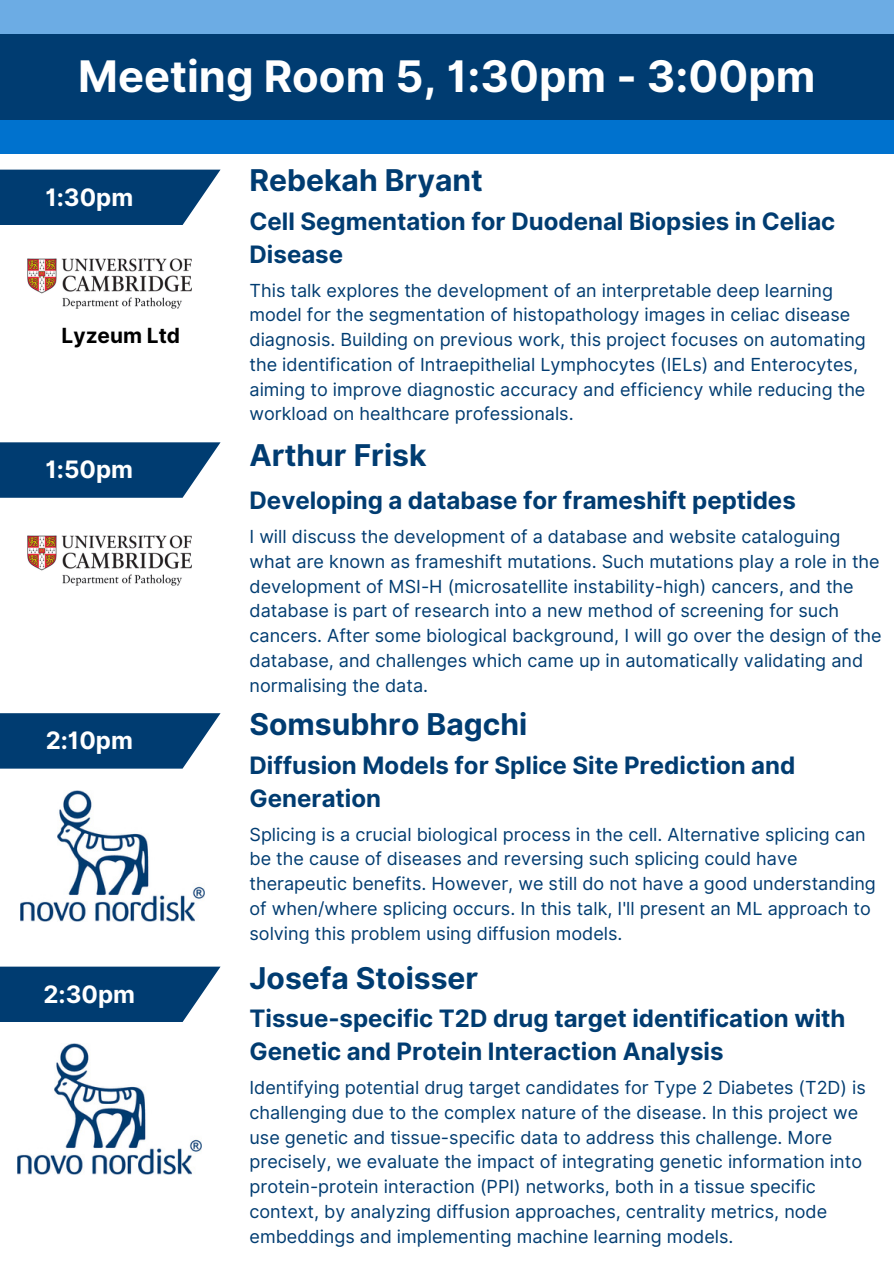
<style>
.page{position:relative;width:894px;height:1264px;background:#fff}
.page>*{position:absolute;margin:0;border:0;box-sizing:border-box;transform-origin:0 0}
.t1{font:700 43.5px "Inter";color:#fff}
.t2{font:700 30px "Inter";color:#003c71}
.t3{font:700 24px/32.7px "Inter";color:#003c71}
.t4{font:700 24px "Inter";color:#fff}
.t5{font:700 20.85px "Inter";color:#000}
.t6{font:18px/24.8px "Inter";color:#003c71}
</style>
<div class="page">
<div style="left:0;top:0;width:893px;height:35px;background:#6cace4"></div>
<div style="left:0;top:101px;width:893px;height:53px;background:#0072ce"></div>
<div style="left:0;top:35px;width:893px;height:85px;background:#003c71"></div>
<svg style="left:0;top:170px;width:220px;height:55px;background:#154c7c"></svg>
<svg style="left:0;top:442px;width:220px;height:56px;background:#174e7e"></svg>
<svg style="left:0;top:713px;width:220px;height:55px;background:#164c7d"></svg>
<svg style="left:0;top:966px;width:220px;height:56px;background:#184e7e"></svg>
<img style="left:28px;top:259px;width:163px;height:49px">
<img style="left:28px;top:536px;width:163px;height:49px">
<img style="left:21px;top:790px;width:183px;height:131px">
<img style="left:18px;top:1043px;width:183px;height:131px">
<h2 class="t1" style="left:78px;top:50px;width:738px">Meeting Room 5, 1:30pm - 3:00pm</h2>
<h1 class="t4" style="left:45px;top:182px;width:89px">1:30pm</h1>
<h3 class="t5" style="left:62px;top:323px;width:120px">Lyzeum Ltd</h3>
<h3 class="t4" style="left:45px;top:455px;width:89px">1:50pm</h3>
<p class="t4" style="left:46px;top:726px;width:89px">2:10pm</p>
<h4 class="t4" style="left:43px;top:979px;width:93px">2:30pm</h4>
<h2 class="t2" style="left:249px;top:163px;width:235px">Rebekah Bryant</h2>
<p class="t3" style="left:249px;top:205px;width:587px">Cell Segmentation for Duodenal Biopsies in Celiac<br>Disease</p>
<h3 class="t6" style="left:249px;top:278px;width:617px">This talk explores the development of an interpretable deep learning model for the segmentation of histopathology images in celiac disease diagnosis. Building on previous work, this project focuses on automating the identification of Intraepithelial Lymphocytes (IELs) and Enterocytes, aiming to improve diagnostic accuracy and efficiency while reducing the workload on healthcare professionals.</h3>
<p class="t2" style="left:249px;top:437px;width:178px">Arthur Frisk</p>
<p class="t3" style="left:249px;top:484px;width:547px">Developing a database for frameshift peptides</p>
<h3 class="t6" style="left:249px;top:524px;width:633px">I will discuss the development of a database and website cataloguing what are known as frameshift mutations. Such mutations play a role in the development of MSI-H (microsatellite instability-high) cancers, and the database is part of research into a new method of screening for such cancers. After some biological background, I will go over the design of the database, and challenges which came up in automatically validating and normalising the data.</h3>
<p class="t2" style="left:249px;top:706px;width:279px">Somsubhro Bagchi</p>
<p class="t3" style="left:249px;top:748px;width:547px">Diffusion Models for Splice Site Prediction and<br>Generation</p>
<h3 class="t6" style="left:249px;top:821px;width:627px">Splicing is a crucial biological process in the cell. Alternative splicing can be the cause of diseases and reversing such splicing could have therapeutic benefits. However, we still do not have a good understanding of when/where splicing occurs. In this talk, I'll present an ML approach to solving this problem using diffusion models.</h3>
<h3 class="t2" style="left:249px;top:960px;width:230px">Josefa Stoisser</h3>
<h2 class="t3" style="left:249px;top:1002px;width:597px">Tissue-specific T2D drug target identification with<br>Genetic and Protein Interaction Analysis</h2>
<p class="t6" style="left:249px;top:1075px;width:617px">Identifying potential drug target candidates for Type 2 Diabetes (T2D) is challenging due to the complex nature of the disease. In this project we use genetic and tissue-specific data to address this challenge. More precisely, we evaluate the impact of integrating genetic information into protein-protein interaction (PPI) networks, both in a tissue specific context, by analyzing diffusion approaches, centrality metrics, node embeddings and implementing machine learning models.</p>
</div>
